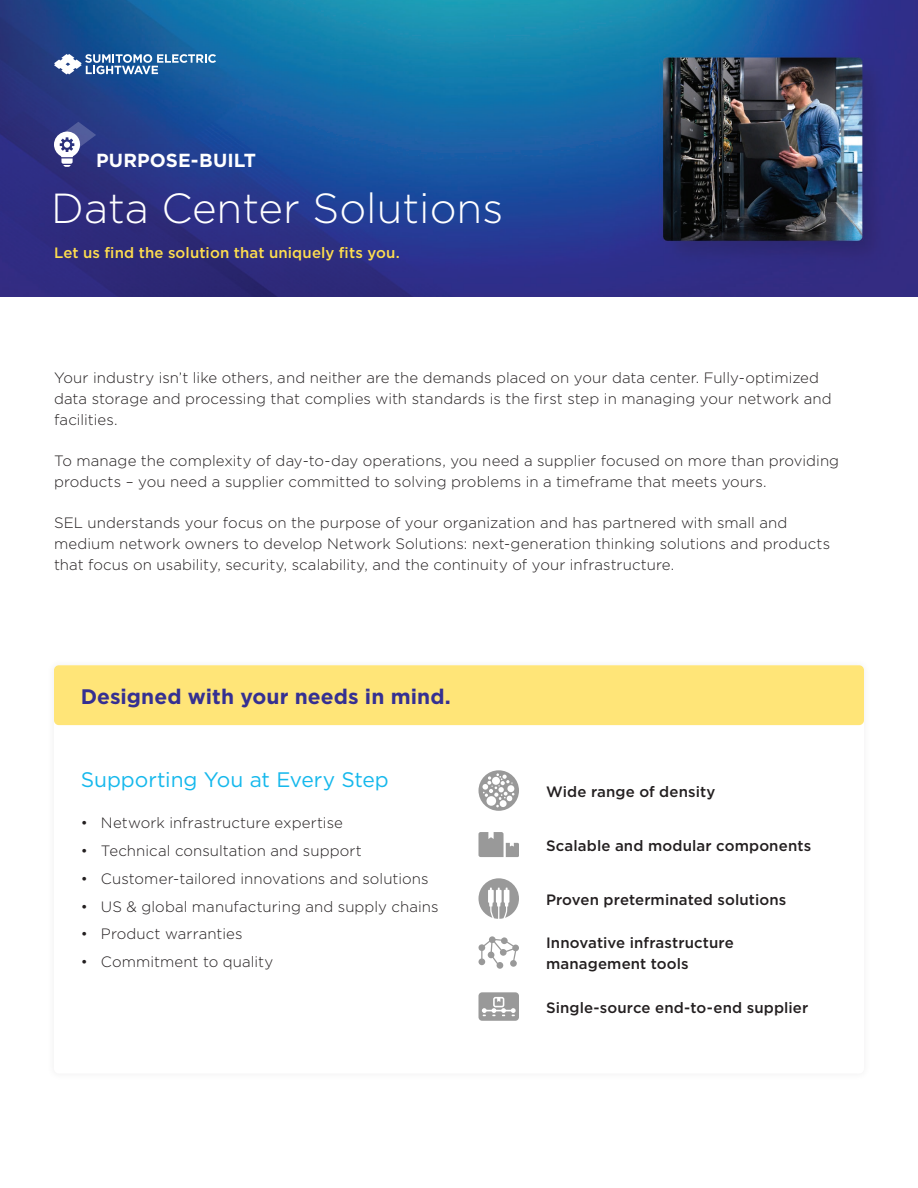
<style>
.page{position:relative;width:918px;height:1188px;background:#fff}
.page>*{position:absolute;margin:0;border:0;box-sizing:border-box;transform-origin:0 0}
.Data_Center_Header{font:300 42px "Gotham";color:#fff}
.Header_2{font:700 21px "Gotham";color:#353092}
.Header_2-2{font:21px "Gotham";letter-spacing:-.005em;color:#15b8ec}
.Category_Header{font:700 18.9px "Gotham";letter-spacing:.01em;color:#fff}
.t1{font:300 15px/21px "Gotham";letter-spacing:.005em;color:#231f20}
.Header_4{font:500 15px/21px "Gotham";letter-spacing:.01em;color:#231f20}
.t2{font:500 15px "Gotham";letter-spacing:.01em;color:#ffde4e}
</style>
<div class="page">
<img style="left:0;top:0;width:918px;height:297px">
<div style="left:54px;top:665px;width:810px;height:60px;background:#ffe578;border-radius:5px"></div>
<svg style="left:478px;top:770px;width:41px;height:41px"></svg>
<svg style="left:479px;top:832px;width:40px;height:25px"></svg>
<svg style="left:478px;top:878px;width:41px;height:41px"></svg>
<svg style="left:478px;top:936px;width:41px;height:33px"></svg>
<svg style="left:479px;top:992px;width:40px;height:29px"></svg>
<svg style="left:54px;top:54px;width:162px;height:20px"></svg>
<svg style="left:54px;top:122px;width:42px;height:45px"></svg>
<p class="Category_Header" style="left:96px;top:148px;width:162px">PURPOSE-BUILT</p>
<p class="Data_Center_Header" style="left:51px;top:182px;width:453px">Data Center Solutions</p>
<p class="t2" style="left:54px;top:242px;width:347px">Let us find the solution that uniquely fits you.</p>
<p class="t1" style="left:54px;top:367px;width:779px">Your industry isn’t like others, and neither are the demands placed on your data center. Fully-optimized data storage and processing that complies with standards is the first step in managing your network and facilities.</p>
<p class="t1" style="left:54px;top:450px;width:787px">To manage the complexity of day-to-day operations, you need a supplier focused on more than providing products – you need a supplier committed to solving problems in a timeframe that meets yours.</p>
<p class="t1" style="left:54px;top:512px;width:778px">SEL understands your focus on the purpose of your organization and has partnered with small and medium network owners to develop Network Solutions: next-generation thinking solutions and products that focus on usability, security, scalability, and the continuity of your infrastructure.</p>
<p class="Header_2" style="left:81px;top:683px;width:372px">Designed with your needs in mind.</p>
<p class="Header_2-2" style="left:81px;top:766px;width:310px">Supporting You at Every Step</p>
<p class="t1" style="left:81px;top:812px;width:264px">• Network infrastructure expertise</p>
<p class="t1" style="left:81px;top:840px;width:283px">• Technical consultation and support</p>
<p class="t1" style="left:81px;top:868px;width:349px">• Customer-tailored innovations and solutions</p>
<p class="t1" style="left:81px;top:895px;width:359px">• US &amp; global manufacturing and supply chains</p>
<p class="t1" style="left:81px;top:923px;width:163px">• Product warranties</p>
<p class="t1" style="left:81px;top:951px;width:194px">• Commitment to quality</p>
<p class="Header_4" style="left:546px;top:781px;width:171px">Wide range of density</p>
<p class="Header_4" style="left:546px;top:835px;width:267px">Scalable and modular components</p>
<p class="Header_4" style="left:546px;top:889px;width:242px">Proven preterminated solutions</p>
<p class="Header_4" style="left:546px;top:932px;width:189px">Innovative infrastructure management tools</p>
<p class="Header_4" style="left:546px;top:997px;width:264px">Single-source end-to-end supplier</p>
</div>
